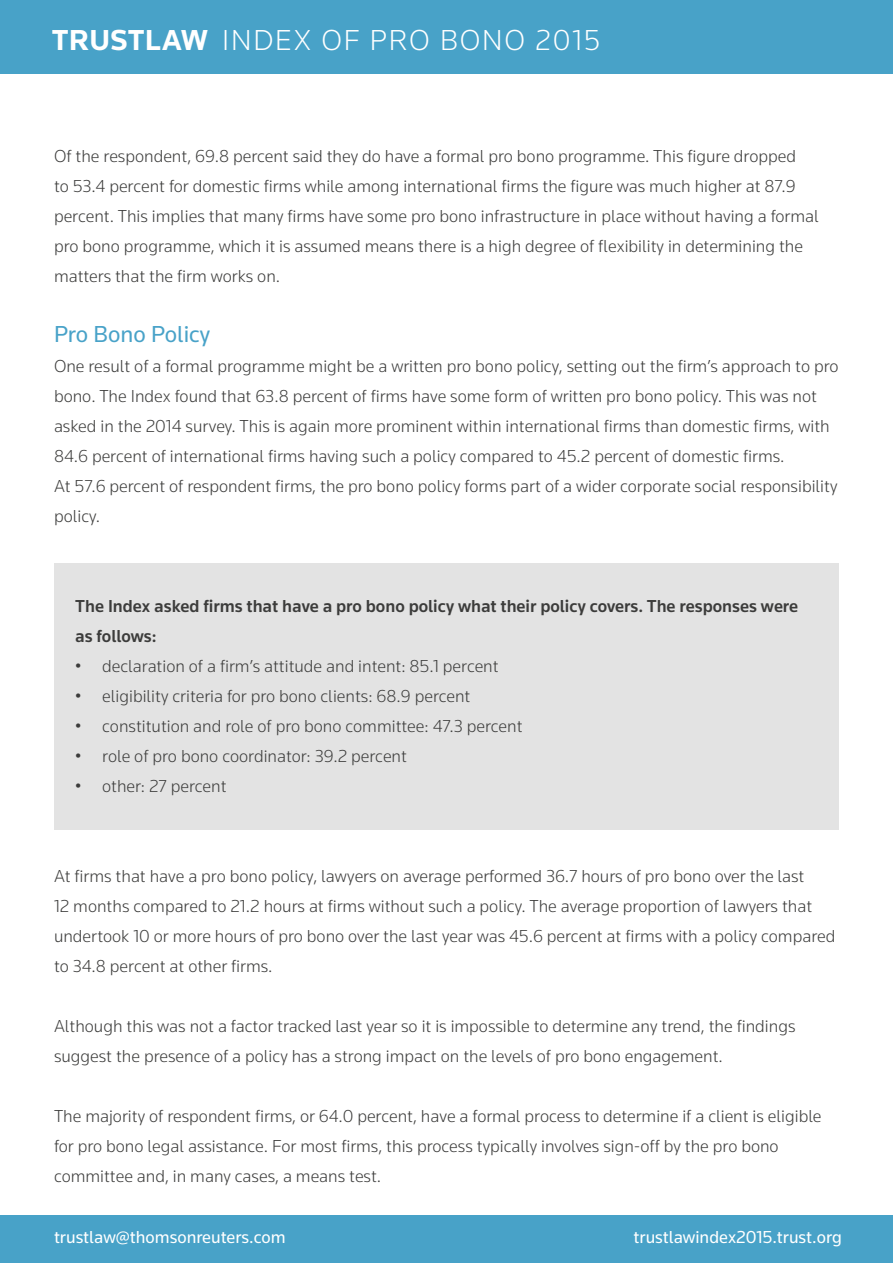
<style>
.page{position:relative;width:893px;height:1263px;background:#fff}
.page>*{position:absolute;margin:0;border:0;box-sizing:border-box;transform-origin:0 0}
.t1{font:300 30px "Knowledge";letter-spacing:.06em;color:#fff}
.t2{font:24px "Knowledge";color:#48a2c8}
.t3{font:300 18px/30px "Knowledge";color:#3c3c3b}
.t4{font:500 18px/30px "Knowledge";color:#3c3c3b}
.t5{font:18px "Knowledge";color:#fff}
.s1{font-weight:700}
</style>
<div class="page">
<div style="left:54px;top:563px;width:785px;height:267px;background:#e3e3e3"></div>
<div style="left:0;top:0;width:893px;height:73px;background:#48a2c8"></div>
<div style="left:0;top:1215px;width:893px;height:48px;background:#48a2c8"></div>
<h1 class="t1" style="left:52px;top:22px;width:550px"><span class="s1">TRUSTLAW</span> INDEX OF PRO BONO 2015</h1>
<p class="t3" style="left:54px;top:140px;width:766px">Of the respondent, 69.8 percent said they do have a formal pro bono programme. This figure dropped<br>to 53.4 percent for domestic firms while among international firms the figure was much higher at 87.9 percent. This implies that many firms have some pro bono infrastructure in place without having a formal pro bono programme, which it is assumed means there is a high degree of flexibility in determining the matters that the firm works on.</p>
<h2 class="t2" style="left:54px;top:319px;width:158px">Pro Bono Policy</h2>
<p class="t3" style="left:54px;top:350px;width:786px">One result of a formal programme might be a written pro bono policy, setting out the firm’s approach to pro bono. The Index found that 63.8 percent of firms have some form of written pro bono policy. This was not asked in the 2014 survey. This is again more prominent within international firms than domestic firms, with 84.6 percent of international firms having such a policy compared to 45.2 percent of domestic firms.<br>At 57.6 percent of respondent firms, the pro bono policy forms part of a wider corporate social responsibility policy.</p>
<p class="t4" style="left:75px;top:590px;width:724px">The Index asked firms that have a pro bono policy what their policy covers. The responses were as follows:</p>
<p class="t3" style="left:75px;top:650px;width:425px">• declaration of a firm’s attitude and intent: 85.1 percent</p>
<p class="t3" style="left:75px;top:680px;width:397px">• eligibility criteria for pro bono clients: 68.9 percent</p>
<p class="t3" style="left:75px;top:710px;width:449px">• constitution and role of pro bono committee: 47.3 percent</p>
<p class="t3" style="left:75px;top:740px;width:333px">• role of pro bono coordinator: 39.2 percent</p>
<p class="t3" style="left:75px;top:770px;width:153px">• other: 27 percent</p>
<p class="t3" style="left:54px;top:860px;width:783px">At firms that have a pro bono policy, lawyers on average performed 36.7 hours of pro bono over the last<br>12 months compared to 21.2 hours at firms without such a policy. The average proportion of lawyers that undertook 10 or more hours of pro bono over the last year was 45.6 percent at firms with a policy compared to 34.8 percent at other firms.</p>
<p class="t3" style="left:54px;top:1010px;width:743px">Although this was not a factor tracked last year so it is impossible to determine any trend, the findings suggest the presence of a policy has a strong impact on the levels of pro bono engagement.</p>
<p class="t3" style="left:54px;top:1100px;width:769px">The majority of respondent firms, or 64.0 percent, have a formal process to determine if a client is eligible for pro bono legal assistance. For most firms, this process typically involves sign-off by the pro bono committee and, in many cases, a means test.</p>
<p class="t5" style="left:54px;top:1226px;width:233px">trustlaw@thomsonreuters.com</p>
<p class="t5" style="left:634px;top:1226px;width:210px">trustlawindex2015.trust.org</p>
</div>
